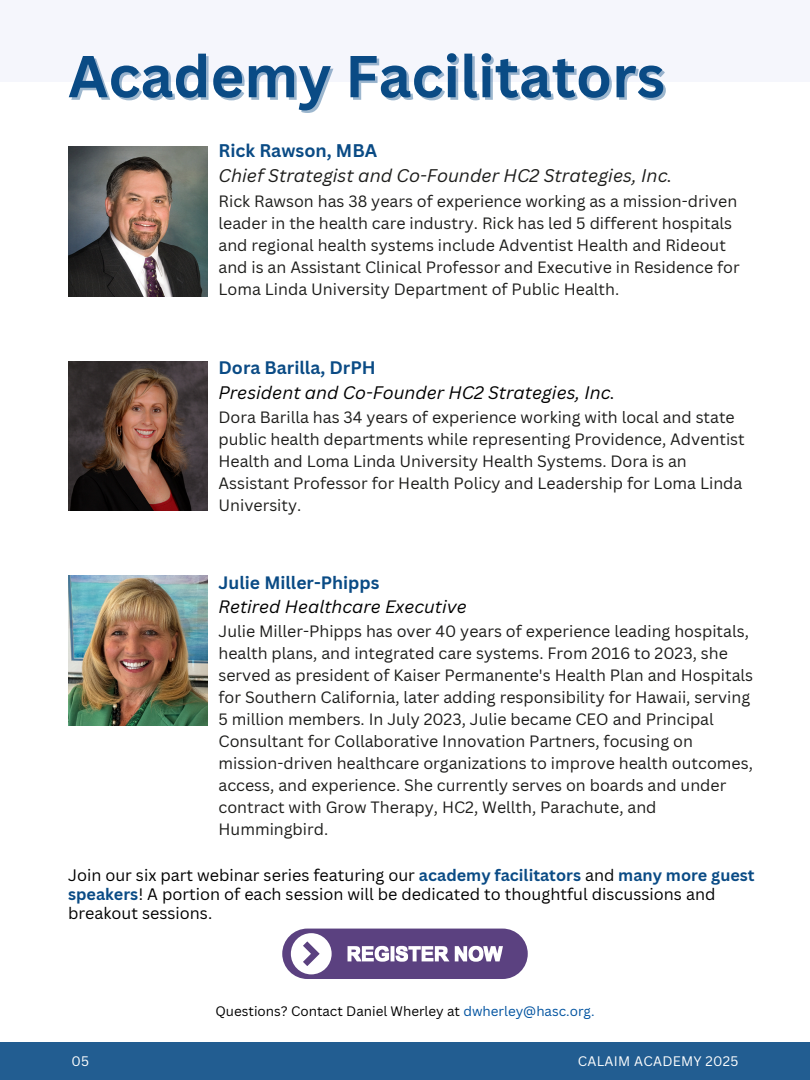
<style>
.page{position:relative;width:810px;height:1080px;background:#fff}
.page>*{position:absolute;margin:0;border:0;box-sizing:border-box;transform-origin:0 0}
.t1{font:700 57.75px "Canva Sans";color:#0a4b85}
.t2{font:italic 17.88px/24.9px "Canva Sans";color:#1d1d1b}
.t3{font:italic 17.62px/24.4px "Canva Sans";color:#000}
.t4{font:italic 17.5px/24.4px "Canva Sans";color:#000}
.t5{font:16.19px/18.8px "Canva Sans";color:#000}
.t6{font:16px/22px "Canva Sans";color:#1d1d1b}
.t7{font:13.44px "Canva Sans";letter-spacing:.02em;color:#fff}
.t8{font:13.38px "Canva Sans";color:#000}
.s1{font-weight:700;font-style:normal;color:#0a4b85}
.s2{font-weight:700;color:#0a4b85}
.s3{color:#0053a0}
</style>
<div class="page">
<img style="left:68px;top:361px;width:139px;height:150px">
<img style="left:68px;top:146px;width:139px;height:150px">
<div style="left:0;top:0;width:810px;height:81px;background:#f4f6fc"></div>
<img style="left:68px;top:576px;width:139px;height:149px">
<div style="left:282px;top:929px;width:246px;height:50px;background:#5b4180;border-radius:25px"></div>
<div style="left:291px;top:933px;width:41px;height:41px;background:#fff;border-radius:50%"></div>
<svg style="left:303px;top:942px;width:17px;height:24px"></svg>
<svg style="left:348px;top:946px;width:155px;height:16px"></svg>
<div style="left:0;top:1043px;width:810px;height:37px;background:#225d91"></div>
<p class="t1" style="left:68px;top:36px;width:598px">Academy Facilitators</p>
<p class="t2" style="left:219px;top:137px;width:455px"><span class="s1">Rick Rawson, MBA<br></span>Chief Strategist and Co-Founder HC2 Strategies, Inc.</p>
<h1 class="t6" style="left:219px;top:190px;width:523px">Rick Rawson has 38 years of experience working as a mission-driven leader in the health care industry. Rick has led 5 different hospitals and regional health systems include Adventist Health and Rideout and is an Assistant Clinical Professor and Executive in Residence for Loma Linda University Department of Public Health.</h1>
<h2 class="t3" style="left:219px;top:355px;width:398px"><span class="s1">Dora Barilla, DrPH<br></span>President and Co-Founder HC2 Strategies, Inc.</h2>
<p class="t6" style="left:219px;top:405px;width:528px">Dora Barilla has 34 years of experience working with local and state public health departments while representing Providence, Adventist Health and Loma Linda University Health Systems. Dora is an Assistant Professor for Health Policy and Leadership for Loma Linda University.</p>
<h3 class="t4" style="left:219px;top:570px;width:250px"><span class="s1">Julie Miller-Phipps<br></span>Retired Healthcare Executive</h3>
<h2 class="t6" style="left:219px;top:619px;width:536px">Julie Miller-Phipps has over 40 years of experience leading hospitals, health plans, and integrated care systems. From 2016 to 2023, she served as president of Kaiser Permanente's Health Plan and Hospitals for Southern California, later adding responsibility for Hawaii, serving 5 million members. In July 2023, Julie became CEO and Principal Consultant for Collaborative Innovation Partners, focusing on mission-driven healthcare organizations to improve health outcomes, access, and experience. She currently serves on boards and under contract with Grow Therapy, HC2, Wellth, Parachute, and Hummingbird.</h2>
<h3 class="t5" style="left:68px;top:865px;width:688px">Join our six part webinar series featuring our <span class="s2">academy facilitators</span> and <span class="s2">many more guest speakers</span>! A portion of each session will be dedicated to thoughtful discussions and breakout sessions.</h3>
<h3 class="t8" style="left:215px;top:1001px;width:381px">Questions? Contact Daniel Wherley at <span class="s3">dwherley@hasc.org.</span></h3>
<p class="t7" style="left:71px;top:1052px;width:19px">05</p>
<h2 class="t7" style="left:578px;top:1052px;width:162px">CALAIM ACADEMY 2025</h2>
</div>
